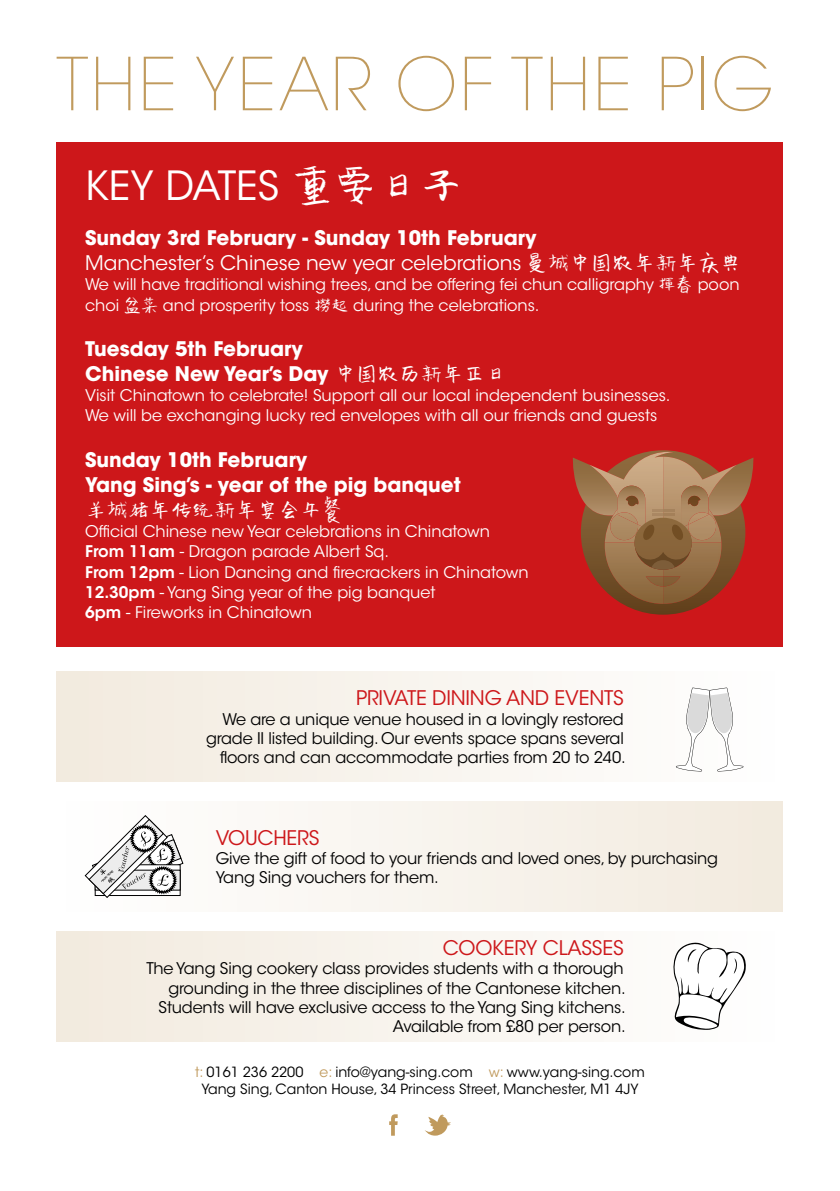
<style>
.page{position:relative;width:840px;height:1191px;background:#fff}
.page>*{position:absolute;margin:0;border:0;box-sizing:border-box;transform-origin:0 0}
.t1{font:200 72.4px "ITC Avant Garde Std";letter-spacing:.03em;color:#c09a5d}
.t2{font:40px "ITC Avant Garde Std";color:#fff}
.t3{font:700 20px/25px "ITC Avant Garde Std";color:#fff}
.t4{font:20px/25px "ITC Avant Garde Std";color:#fff}
.t5{font:20px "ITC Avant Garde Std";letter-spacing:-.01em;color:#cd171a}
.t6{font:20px "Senty Snow Mountain";color:#fff}
.t7{font:16px/20.2px "ITC Avant Garde Std";color:#fff}
.t8{font:16px/19.2px "ITC Avant Garde Std";letter-spacing:-.01em;color:#000;text-align:right}
.t9{font:14px/16.8px "ITC Avant Garde Std";color:#000;text-align:center}
.s1{font-family:"Senty Snow Mountain"}
.s2{font-weight:700}
.s3{font-family:"Senty Snow Mountain";font-weight:400}
.s4{font-weight:600}
.s5{color:#c09a5d}
</style>
<div class="page">
<div style="left:57px;top:142px;width:725px;height:504px;background:#cd171a"></div>
<svg style="left:425px;top:1114px;width:25px;height:21px"></svg>
<svg style="left:389px;top:1114px;width:8px;height:21px"></svg>
<div style="left:57px;top:672px;width:725px;height:110px;background:linear-gradient(to right,#f2eade,#fffffe)"></div>
<div style="left:57px;top:801px;width:725px;height:110px;background:linear-gradient(to right,#fff,#f2eade)"></div>
<div style="left:57px;top:931px;width:725px;height:110px;background:linear-gradient(to right,#f2eade,#fffffe)"></div>
<svg style="left:672px;top:941px;width:74px;height:89px"></svg>
<svg style="left:84px;top:814px;width:100px;height:84px"></svg>
<svg style="left:675px;top:687px;width:68px;height:84px"></svg>
<svg style="left:572px;top:450px;width:182px;height:164px"></svg>
<h1 class="t1" style="left:56px;top:42px;width:718px">THE YEAR OF THE PIG</h1>
<h2 class="t2" style="left:85px;top:161px;width:379px">KEY DATES <span class="s1">重要日子</span></h2>
<p class="t4" style="left:85px;top:226px;width:657px"><span class="s2">Sunday 3rd February - Sunday 10th February<br></span>Manchester’s Chinese new year celebrations <span class="s1">曼城中国农年新年庆典</span></p>
<p class="t7" style="left:85px;top:275px;width:655px">We will have traditional wishing trees, and be offering fei chun calligraphy <span class="s1">揮春</span> poon choi <span class="s1">盆菜</span> and prosperity toss <span class="s1">撈起</span> during the celebrations.</p>
<p class="t3" style="left:85px;top:336px;width:423px">Tuesday 5th February<br>Chinese New Year’s Day <span class="s3">中国农历新年正日</span></p>
<p class="t7" style="left:85px;top:385px;width:586px">Visit Chinatown to celebrate! Support all our local independent businesses.<br>We will be exchanging lucky red envelopes with all our friends and guests</p>
<p class="t3" style="left:85px;top:447px;width:377px">Sunday 10th February<br>Yang Sing’s - year of the pig banquet</p>
<p class="t6" style="left:85px;top:495px;width:259px">羊城猪年传统新年宴会午餐</p>
<p class="t7" style="left:85px;top:521px;width:445px">Official Chinese new Year celebrations in Chinatown <span class="s4">From 11am</span> - Dragon parade Albert Sq.<br><span class="s4">From 12pm</span> - Lion Dancing and firecrackers in Chinatown <span class="s4">12.30pm</span> - Yang Sing year of the pig banquet<br><span class="s4">6pm</span> - Fireworks in Chinatown</p>
<p class="t5" style="left:356px;top:686px;width:269px">PRIVATE DINING AND EVENTS</p>
<p class="t8" style="left:206px;top:709px;width:421px">We are a unique venue housed in a lovingly restored grade II listed building. Our events space spans several floors and can accommodate parties from 20 to 240.</p>
<p class="t5" style="left:215px;top:825px;width:105px">VOUCHERS</p>
<p class="t8" style="left:215px;top:848px;width:503px;text-align:left">Give the gift of food to your friends and loved ones, by purchasing<br>Yang Sing vouchers for them.</p>
<p class="t5" style="left:442px;top:936px;width:182px">COOKERY CLASSES</p>
<p class="t8" style="left:146px;top:959px;width:480px">The Yang Sing cookery class provides students with a thorough grounding in the three disciplines of the Cantonese kitchen.<br>Students will have exclusive access to the Yang Sing kitchens.<br>Available from £80 per person.</p>
<p class="t9" style="left:195px;top:1064px;width:451px"><span class="s5">t:</span> 0161 236 2200 <span class="s5">e:</span> info@yang-sing.com <span class="s5">w:</span> www.yang-sing.com<br>Yang Sing, Canton House, 34 Princess Street, Manchester, M1 4JY</p>
</div>
